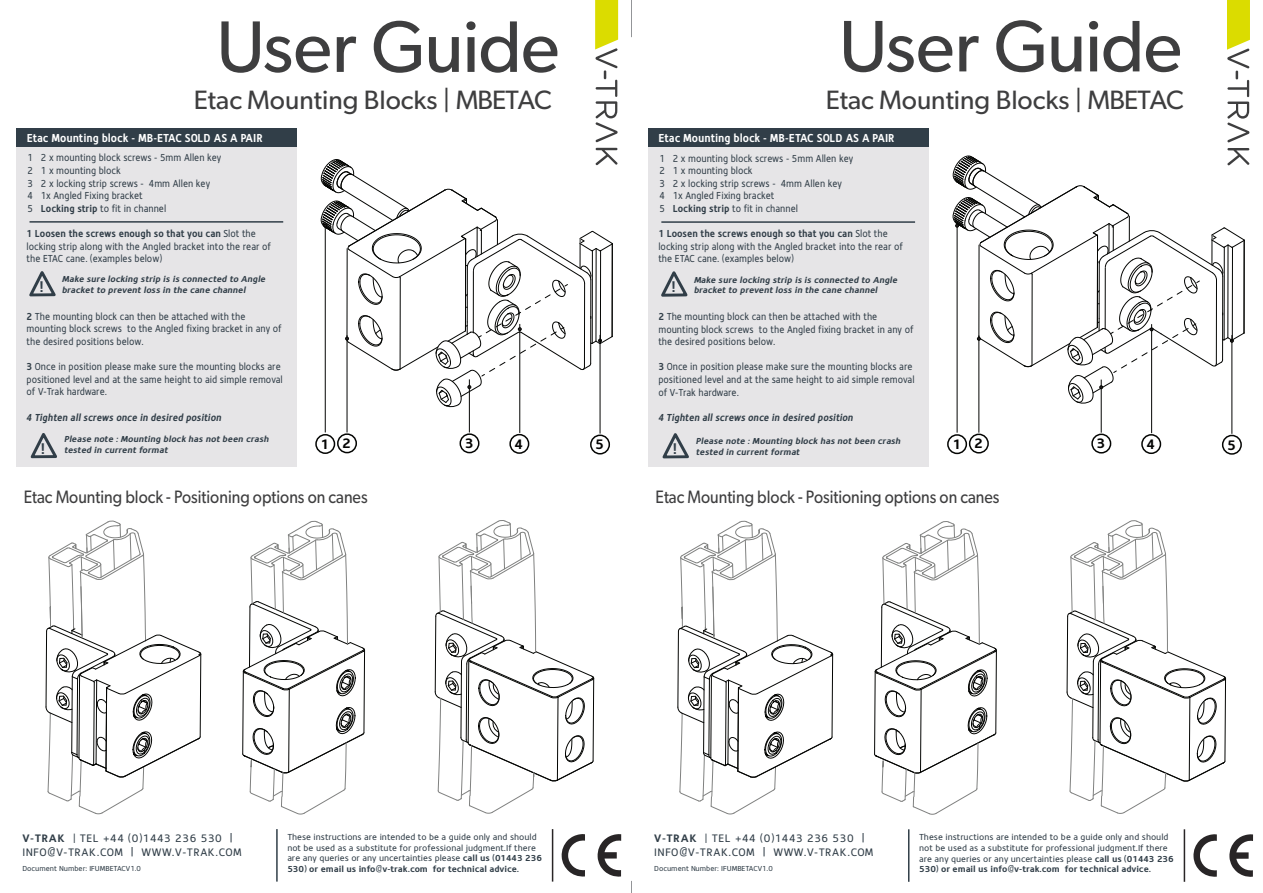
<style>
.page{position:relative;width:1263px;height:893px;background:#fff}
.page>*{position:absolute;margin:0;border:0;box-sizing:border-box;transform-origin:0 0}
.t1{font:73.2px "Gibson";letter-spacing:-.015em;color:#3e3e3f}
.t2{font:26.55px "Gibson";color:#3e3e3f}
.t3{font:18px "Gibson";color:#3e3e3f;scale:.88 1}
.t4{font:700 15.9px "Hedley";color:#313e48}
.t5{font:700 14.25px "Hedley";color:#050504}
.t6{font:700 12px "Hedley";color:#fff;scale:.88 1}
.t7{font:11.25px/13.5px "Hedley";letter-spacing:.05em;color:#313e48}
.t8{font:10.5px/12.6px "Hedley";color:#313e48;scale:.88 1}
.t9{font:italic 700 10.5px "Hedley";color:#313e48;scale:.88 1}
.t10{font:9px/10.8px "Hedley";color:#313e48}
.t11{font:italic 700 9px/10.8px "Hedley";color:#313e48}
.t12{font:7.5px "Hedley";color:#313e48}
.s1{font-weight:700}
</style>
<div class="page">
<div style="left:17px;top:128px;width:280px;height:339px;background:#e6e5e7"></div>
<div style="left:17px;top:128px;width:280px;height:19px;background:#313e48"></div>
<svg style="left:29px;top:271px;width:27px;height:26px"></svg>
<hr style="left:276px;top:829px;width:2px;height:53px;background:#313e48">
<svg style="left:561px;top:834px;width:60px;height:43px"></svg>
<hr style="left:552px;top:829px;width:1px;height:53px;background:#282526">
<hr style="left:30px;top:221px;width:253px;height:2px;background:#313e48">
<div style="left:315px;top:434px;width:20px;height:20px;border:2px solid #040503;border-radius:50%"></div>
<div style="left:337px;top:433px;width:20px;height:20px;border:2px solid #040503;border-radius:50%"></div>
<div style="left:590px;top:435px;width:20px;height:19px;border:2px solid #040503;border-radius:50%"></div>
<div style="left:509px;top:434px;width:20px;height:20px;border:2px solid #040503;border-radius:50%"></div>
<hr style="left:600px;top:335px;width:1px;height:99px;background:#040503">
<div style="left:459px;top:433px;width:20px;height:20px;border:2px solid #040503;border-radius:50%"></div>
<svg style="left:595px;top:0;width:23px;height:142px"></svg>
<svg style="left:46px;top:521px;width:155px;height:294px"></svg>
<svg style="left:242px;top:521px;width:123px;height:294px"></svg>
<svg style="left:435px;top:520px;width:159px;height:294px"></svg>
<hr style="left:519px;top:324px;width:1px;height:109px;background:#040503">
<hr style="left:469px;top:379px;width:1px;height:53px;background:#040503">
<hr style="left:347px;top:335px;width:1px;height:97px;background:#040503">
<hr style="left:325px;top:226px;width:1px;height:206px;background:#040503">
<svg style="left:320px;top:148px;width:297px;height:259px"></svg>
<svg style="left:30px;top:433px;width:27px;height:26px"></svg>
<svg style="left:631px;top:881px;width:1px;height:12px"></svg>
<hr style="left:631px;top:0;width:1px;height:37px;background:#939598">
<div style="left:648px;top:129px;width:281px;height:338px;background:#e6e5e7"></div>
<div style="left:648px;top:129px;width:280px;height:18px;background:#313e48"></div>
<svg style="left:661px;top:271px;width:27px;height:26px"></svg>
<hr style="left:908px;top:829px;width:1px;height:53px;background:#313e48">
<svg style="left:1193px;top:834px;width:60px;height:43px"></svg>
<hr style="left:1184px;top:829px;width:1px;height:53px;background:#282526">
<hr style="left:661px;top:221px;width:254px;height:2px;background:#313e48">
<div style="left:947px;top:434px;width:20px;height:20px;border:2px solid #040503;border-radius:50%"></div>
<div style="left:969px;top:434px;width:20px;height:20px;border:2px solid #040503;border-radius:50%"></div>
<div style="left:1222px;top:435px;width:20px;height:20px;border:2px solid #040503;border-radius:50%"></div>
<div style="left:1141px;top:434px;width:20px;height:20px;border:2px solid #040503;border-radius:50%"></div>
<hr style="left:1231px;top:335px;width:1px;height:99px;background:#040503">
<div style="left:1091px;top:434px;width:20px;height:20px;border:2px solid #040503;border-radius:50%"></div>
<svg style="left:1227px;top:0;width:23px;height:142px"></svg>
<svg style="left:677px;top:521px;width:156px;height:294px"></svg>
<svg style="left:874px;top:521px;width:123px;height:294px"></svg>
<svg style="left:1067px;top:520px;width:159px;height:294px"></svg>
<hr style="left:1151px;top:324px;width:1px;height:109px;background:#040503">
<hr style="left:1101px;top:380px;width:1px;height:53px;background:#040503">
<hr style="left:978px;top:335px;width:1px;height:98px;background:#040503">
<hr style="left:957px;top:226px;width:1px;height:207px;background:#040503">
<svg style="left:952px;top:148px;width:297px;height:256px"></svg>
<svg style="left:662px;top:433px;width:27px;height:26px"></svg>
<h1 class="t1" style="left:216px;top:3px;width:345px">User Guide</h1>
<h2 class="t2" style="left:194px;top:84px;width:360px">Etac Mounting Blocks | MBETAC</h2>
<p class="t6" style="left:27px;top:130px;width:270px">Etac Mounting block - MB-ETAC SOLD AS A PAIR</p>
<p class="t8" style="left:28px;top:151px;width:222px">1 2 x mounting block screws - 5mm Allen key<br>2 1 x mounting block<br>3 2 x locking strip screws - 4mm Allen key<br>4 1x Angled Fixing bracket<br>5 <span class="s1">Locking strip</span> to fit in channel</p>
<p class="t8" style="left:27px;top:227px;width:279px"><span class="s1">1 Loosen the screws enough so that you can</span> Slot the locking strip along with the Angled bracket into the rear of the ETAC cane. (examples below)</p>
<h3 class="t4" style="left:39px;top:277px;width:7px">!</h3>
<p class="t11" style="left:62px;top:274px;width:205px">Make sure locking strip is is connected to Angle bracket to prevent loss in the cane channel</p>
<p class="t8" style="left:27px;top:310px;width:291px"><span class="s1">2</span> The mounting block can then be attached with the mounting block screws to the Angled fixing bracket in any of the desired positions below.</p>
<p class="t8" style="left:27px;top:360px;width:293px"><span class="s1">3</span> Once in position please make sure the mounting blocks are positioned level and at the same height to aid simple removal of V-Trak hardware.</p>
<p class="t9" style="left:27px;top:411px;width:223px">4 Tighten all screws once in desired position</p>
<p class="t11" style="left:64px;top:434px;width:206px">Please note : Mounting block has not been crash tested in current format</p>
<h3 class="t3" style="left:24px;top:485px;width:392px">Etac Mounting block - Positioning options on canes</h3>
<h3 class="t5" style="left:320px;top:435px;width:32px">1 2</h3>
<h3 class="t5" style="left:465px;top:435px;width:10px">3</h3>
<h3 class="t5" style="left:515px;top:435px;width:10px">4</h3>
<h3 class="t5" style="left:595px;top:436px;width:10px">5</h3>
<h3 class="t4" style="left:41px;top:439px;width:7px">!</h3>
<h1 class="t1" style="left:839px;top:2px;width:345px">User Guide</h1>
<h2 class="t2" style="left:826px;top:84px;width:360px">Etac Mounting Blocks | MBETAC</h2>
<p class="t6" style="left:658px;top:131px;width:270px">Etac Mounting block - MB-ETAC SOLD AS A PAIR</p>
<p class="t8" style="left:659px;top:152px;width:222px">1 2 x mounting block screws - 5mm Allen key<br>2 1 x mounting block<br>3 2 x locking strip screws - 4mm Allen key<br>4 1x Angled Fixing bracket<br>5 <span class="s1">Locking strip</span> to fit in channel</p>
<p class="t8" style="left:658px;top:227px;width:279px"><span class="s1">1 Loosen the screws enough so that you can</span> Slot the locking strip along with the Angled bracket into the rear of the ETAC cane. (examples below)</p>
<h3 class="t4" style="left:671px;top:277px;width:7px">!</h3>
<p class="t11" style="left:694px;top:274px;width:205px">Make sure locking strip is is connected to Angle bracket to prevent loss in the cane channel</p>
<p class="t8" style="left:658px;top:310px;width:291px"><span class="s1">2</span> The mounting block can then be attached with the mounting block screws to the Angled fixing bracket in any of the desired positions below.</p>
<p class="t8" style="left:658px;top:360px;width:293px"><span class="s1">3</span> Once in position please make sure the mounting blocks are positioned level and at the same height to aid simple removal of V-Trak hardware.</p>
<p class="t9" style="left:658px;top:411px;width:223px">4 Tighten all screws once in desired position</p>
<p class="t11" style="left:696px;top:435px;width:206px">Please note : Mounting block has not been crash tested in current format</p>
<h3 class="t3" style="left:655px;top:486px;width:392px">Etac Mounting block - Positioning options on canes</h3>
<h3 class="t5" style="left:952px;top:435px;width:32px">1 2</h3>
<h3 class="t5" style="left:1096px;top:435px;width:10px">3</h3>
<h3 class="t5" style="left:1146px;top:435px;width:10px">4</h3>
<h3 class="t5" style="left:1227px;top:436px;width:10px">5</h3>
<h3 class="t4" style="left:672px;top:439px;width:7px">!</h3>
<p class="t7" style="left:22px;top:831px;width:221px"><span class="s1">V-TRAK</span> | TEL +44 (0)1443 236 530 <span class="s1">|<br></span>INFO@V-TRAK.COM <span class="s1">|</span> WWW.V-TRAK.COM</p>
<p class="t12" style="left:22px;top:864px;width:120px">Document Number: IFUMBETACV1.0</p>
<p class="t10" style="left:287px;top:831px;width:256px">These instructions are intended to be a guide only and should not be used as a substitute for professional judgment.If there are any queries or any uncertainties please <span class="s1">call us (01443 236<br>530) or email us info@v-trak.com for technical advice.</span></p>
<p class="t7" style="left:654px;top:832px;width:221px"><span class="s1">V-TRAK</span> | TEL +44 (0)1443 236 530 <span class="s1">|<br></span>INFO@V-TRAK.COM <span class="s1">|</span> WWW.V-TRAK.COM</p>
<p class="t12" style="left:654px;top:864px;width:120px">Document Number: IFUMBETACV1.0</p>
<p class="t10" style="left:919px;top:831px;width:256px">These instructions are intended to be a guide only and should not be used as a substitute for professional judgment.If there are any queries or any uncertainties please <span class="s1">call us (01443 236<br>530) or email us info@v-trak.com for technical advice.</span></p>
</div>
